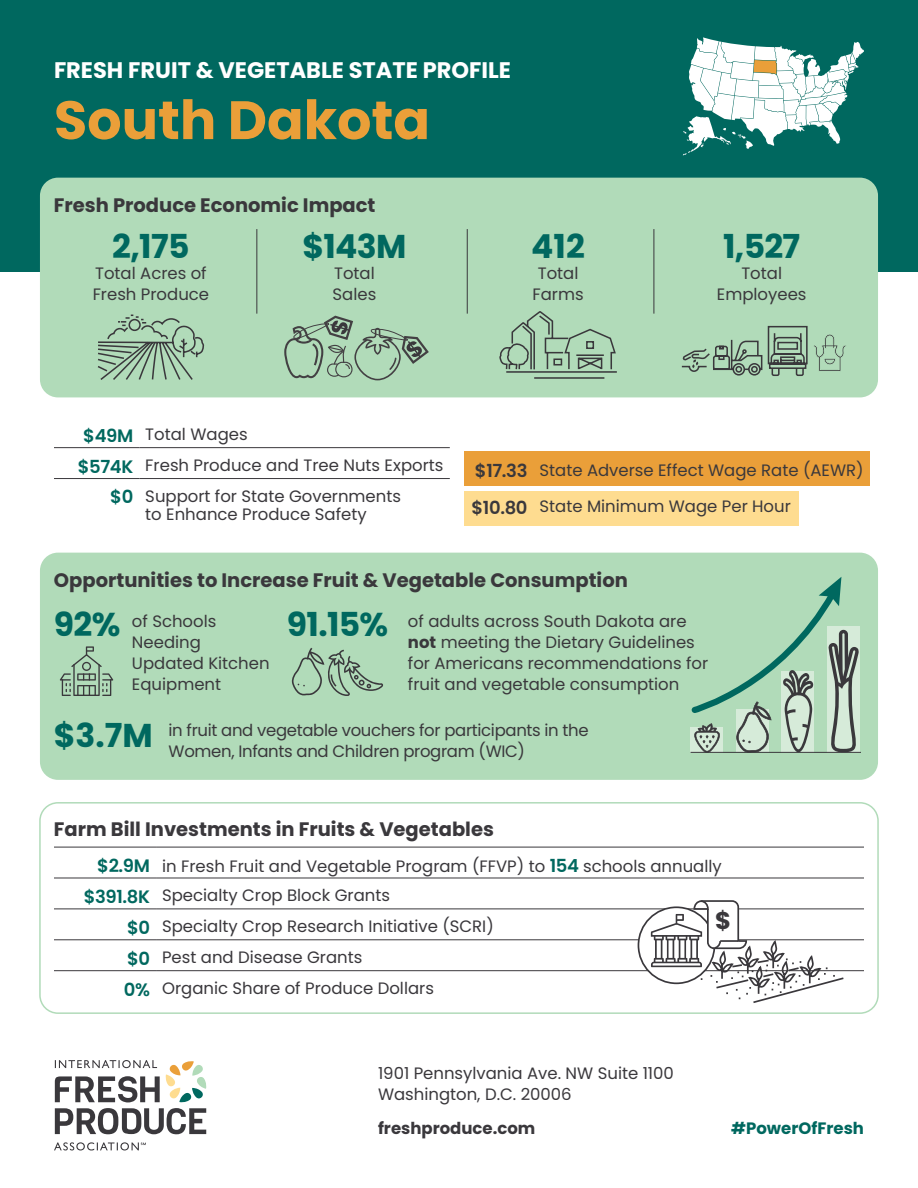
<style>
.page{position:relative;width:918px;height:1188px;background:#fff}
.page>*{position:absolute;margin:0;border:0;box-sizing:border-box;transform-origin:0 0}
.t1{font:700 54px "Poppins";color:#ea9f39}
.t2{font:700 33px "Poppins";letter-spacing:-.02em;color:#00685f}
.t3{font:700 24.3px "Poppins";color:#3a383c}
.t4{font:700 22.5px "Poppins";color:#fff}
.t5{font:700 19.5px "Poppins";color:#3a383c}
.t6{font:600 18px "Poppins";letter-spacing:-.02em;color:#00685f}
.t7{font:600 18px "Poppins";letter-spacing:-.02em;color:#3a383c}
.Body{font:16.5px/21px "Poppins";color:#3a383c}
.Body-2{font:16.5px/21px "Poppins";letter-spacing:-.02em;color:#3a383c}
.Body-3{font:700 16.5px "Poppins";color:#3a383c}
.Body-4{font:700 16.5px "Poppins";color:#00685f}
.s1{font-weight:700}
.s2{font-weight:600;font-size:18px;color:#00685f}
</style>
<div class="page">
<div style="left:464px;top:452px;width:405px;height:34px;background:#ea9f39"></div>
<div style="left:464px;top:491px;width:335px;height:35px;background:#fedc90"></div>
<div style="left:0;top:0;width:918px;height:272px;background:#00685f"></div>
<div style="left:40px;top:178px;width:838px;height:219px;background:#b1dbb9;border-radius:18px"></div>
<div style="left:39px;top:802px;width:840px;height:212px;border:2px solid #b1dbb9;border-radius:18px"></div>
<hr style="left:54px;top:447px;width:85px;height:1px;background:#3a383c">
<hr style="left:139px;top:447px;width:311px;height:1px;background:#3a383c">
<hr style="left:54px;top:478px;width:85px;height:1px;background:#3a383c">
<hr style="left:139px;top:478px;width:311px;height:1px;background:#3a383c">
<div style="left:40px;top:553px;width:838px;height:227px;background:#b1dbb9;border-radius:18px"></div>
<svg style="left:60px;top:646px;width:53px;height:50px"></svg>
<svg style="left:291px;top:648px;width:92px;height:48px"></svg>
<div style="left:827px;top:626px;width:33px;height:126px;background:#d6ebd9"></div>
<svg style="left:690px;top:577px;width:169px;height:176px"></svg>
<hr style="left:691px;top:752px;width:170px;height:1px;background:#3a383c">
<hr style="left:256px;top:229px;width:1px;height:85px;background:#3a383c">
<hr style="left:467px;top:229px;width:1px;height:85px;background:#3a383c">
<hr style="left:654px;top:229px;width:1px;height:85px;background:#3a383c">
<hr style="left:54px;top:847px;width:102px;height:1px;background:#3a383c">
<hr style="left:156px;top:847px;width:708px;height:1px;background:#3a383c">
<hr style="left:54px;top:878px;width:102px;height:1px;background:#3a383c">
<hr style="left:156px;top:878px;width:708px;height:1px;background:#3a383c">
<hr style="left:54px;top:909px;width:102px;height:1px;background:#3a383c">
<hr style="left:156px;top:909px;width:708px;height:1px;background:#3a383c">
<hr style="left:54px;top:940px;width:102px;height:1px;background:#3a383c">
<hr style="left:156px;top:940px;width:708px;height:1px;background:#3a383c">
<hr style="left:54px;top:970px;width:102px;height:1px;background:#3a383c">
<hr style="left:156px;top:970px;width:708px;height:1px;background:#3a383c">
<svg style="left:97px;top:314px;width:107px;height:66px"></svg>
<svg style="left:499px;top:312px;width:118px;height:67px"></svg>
<svg style="left:638px;top:907px;width:76px;height:76px"></svg>
<svg style="left:650px;top:900px;width:195px;height:103px"></svg>
<svg style="left:284px;top:315px;width:145px;height:65px"></svg>
<svg style="left:681px;top:325px;width:165px;height:51px"></svg>
<svg style="left:683px;top:37px;width:181px;height:119px"></svg>
<svg style="left:54px;top:1060px;width:152px;height:90px"></svg>
<h3 class="t4" style="left:54px;top:57px;width:458px">FRESH FRUIT &amp; VEGETABLE STATE PROFILE</h3>
<h1 class="t1" style="left:54px;top:89px;width:378px">South Dakota</h1>
<h4 class="t5" style="left:54px;top:194px;width:323px">Fresh Produce Economic Impact</h4>
<h2 class="t2" style="left:112px;top:227px;width:79px">2,175</h2>
<p class="Body" style="left:93px;top:262px;width:118px">Total Acres of<br>Fresh Produce</p>
<h2 class="t2" style="left:302px;top:227px;width:106px">$143M</h2>
<p class="Body" style="left:333px;top:262px;width:45px">Total<br>Sales</p>
<h2 class="t2" style="left:531px;top:227px;width:55px">412</h2>
<p class="Body" style="left:532px;top:262px;width:53px;text-align:center">Total<br>Farms</p>
<h2 class="t2" style="left:723px;top:227px;width:79px">1,527</h2>
<p class="Body" style="left:717px;top:262px;width:91px;text-align:center">Total<br>Employees</p>
<h2 class="t6" style="left:83px;top:425px;width:52px">$49M</h2>
<h2 class="Body" style="left:145px;top:424px;width:104px">Total Wages</h2>
<h2 class="t6" style="left:78px;top:456px;width:57px">$574K</h2>
<h2 class="Body" style="left:145px;top:455px;width:300px">Fresh Produce and Tree Nuts Exports</h2>
<h2 class="t6" style="left:110px;top:487px;width:25px">$0</h2>
<h2 class="Body" style="left:145px;top:487px;width:257px;line-height:18px">Support for State Governments to Enhance Produce Safety</h2>
<h2 class="t7" style="left:475px;top:461px;width:54px">$17.33</h2>
<h2 class="Body" style="left:540px;top:460px;width:326px">State Adverse Effect Wage Rate (AEWR)</h2>
<h2 class="t7" style="left:472px;top:497px;width:57px">$10.80</h2>
<h2 class="Body" style="left:540px;top:496px;width:253px">State Minimum Wage Per Hour</h2>
<h4 class="t5" style="left:54px;top:569px;width:576px">Opportunities to Increase Fruit &amp; Vegetable Consumption</h4>
<h2 class="t2" style="left:54px;top:605px;width:68px">92%</h2>
<h2 class="t2" style="left:287px;top:605px;width:103px">91.15%</h2>
<p class="Body" style="left:408px;top:611px;width:302px">of adults across South Dakota are <span class="s1">not</span> meeting the Dietary Guidelines for Americans recommendations for fruit and vegetable consumption</p>
<p class="Body" style="left:132px;top:611px;width:139px">of Schools<br>Needing<br>Updated Kitchen<br>Equipment</p>
<p class="Body-2" style="left:169px;top:719px;width:422px">in fruit and vegetable vouchers for participants in the<br>Women, Infants and Children program (WIC)</p>
<h2 class="t2" style="left:54px;top:716px;width:100px">$3.7M</h2>
<h4 class="t5" style="left:54px;top:818px;width:442px">Farm Bill Investments in Fruits &amp; Vegetables</h4>
<h2 class="t6" style="left:97px;top:855px;width:54px">$2.9M</h2>
<h2 class="Body" style="left:162px;top:856px;width:561px">in Fresh Fruit and Vegetable Program (FFVP) to <span class="s2">154</span> schools annually</h2>
<h2 class="t6" style="left:84px;top:886px;width:68px">$391.8K</h2>
<h2 class="Body" style="left:162px;top:885px;width:230px">Specialty Crop Block Grants</h2>
<h2 class="t6" style="left:127px;top:917px;width:25px">$0</h2>
<h2 class="Body" style="left:162px;top:916px;width:333px">Specialty Crop Research Initiative (SCRI)</h2>
<h2 class="t6" style="left:127px;top:948px;width:25px">$0</h2>
<h2 class="Body" style="left:162px;top:947px;width:202px">Pest and Disease Grants</h2>
<h2 class="t6" style="left:124px;top:979px;width:28px">0%</h2>
<h2 class="Body" style="left:162px;top:978px;width:273px">Organic Share of Produce Dollars</h2>
<h3 class="t3" style="left:715px;top:906px;width:17px">$</h3>
<p class="Body" style="left:378px;top:1062px;width:297px">1901 Pennsylvania Ave. NW Suite 1100<br>Washington, D.C. 20006</p>
<p class="Body-3" style="left:378px;top:1119px;width:159px">freshproduce.com</p>
<p class="Body-4" style="left:731px;top:1119px;width:134px">#PowerOfFresh</p>
</div>
